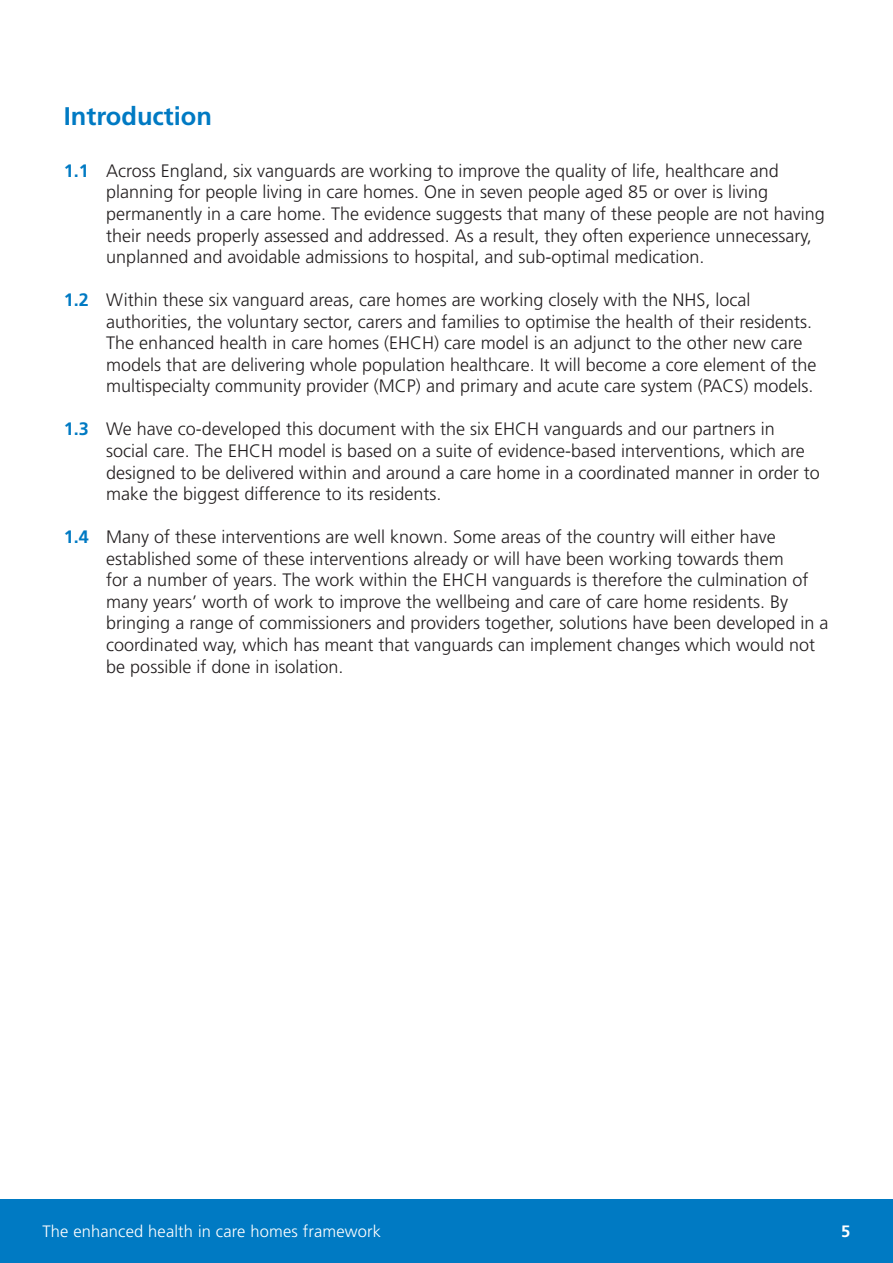
<style>
.page{position:relative;width:893px;height:1263px;background:#fff}
.page>*{position:absolute;margin:0;border:0;box-sizing:border-box;transform-origin:0 0}
.t1{font:700 25.5px "Frutiger";color:#007ac3}
.t2{font:300 18px/21.6px "Frutiger";color:#231f20}
.t3{font:300 16.5px "Frutiger";letter-spacing:.01em;color:#fff}
.t4{font:700 16.5px "Frutiger";color:#fff}
.s1{font-weight:700;color:#007ac3}
</style>
<div class="page">
<div style="left:0;top:1199px;width:893px;height:64px;background:#007ac3"></div>
<p class="t1" style="left:64px;top:102px;width:150px">Introduction</p>
<p class="t2" style="left:106px;top:160px;width:720px;text-indent:-43px"><span class="s1">1.1</span> Across England, six vanguards are working to improve the quality of life, healthcare and planning for people living in care homes. One in seven people aged 85 or over is living permanently in a care home. The evidence suggests that many of these people are not having their needs properly assessed and addressed. As a result, they often experience unnecessary, unplanned and avoidable admissions to hospital, and sub-optimal medication.</p>
<p class="t2" style="left:106px;top:289px;width:712px;text-indent:-43px"><span class="s1">1.2</span> Within these six vanguard areas, care homes are working closely with the NHS, local authorities, the voluntary sector, carers and families to optimise the health of their residents.<br>The enhanced health in care homes (EHCH) care model is an adjunct to the other new care models that are delivering whole population healthcare. It will become a core element of the multispecialty community provider (MCP) and primary and acute care system (PACS) models.</p>
<p class="t2" style="left:106px;top:419px;width:715px;text-indent:-43px"><span class="s1">1.3</span> We have co-developed this document with the six EHCH vanguards and our partners in social care. The EHCH model is based on a suite of evidence-based interventions, which are designed to be delivered within and around a care home in a coordinated manner in order to make the biggest difference to its residents.</p>
<p class="t2" style="left:106px;top:526px;width:724px;text-indent:-43px"><span class="s1">1.4</span> Many of these interventions are well known. Some areas of the country will either have established some of these interventions already or will have been working towards them<br>for a number of years. The work within the EHCH vanguards is therefore the culmination of many years’ worth of work to improve the wellbeing and care of care home residents. By bringing a range of commissioners and providers together, solutions have been developed in a coordinated way, which has meant that vanguards can implement changes which would not be possible if done in isolation.</p>
<p class="t3" style="left:43px;top:1222px;width:340px">The enhanced health in care homes framework</p>
<p class="t4" style="left:841px;top:1222px;width:11px">5</p>
</div>
